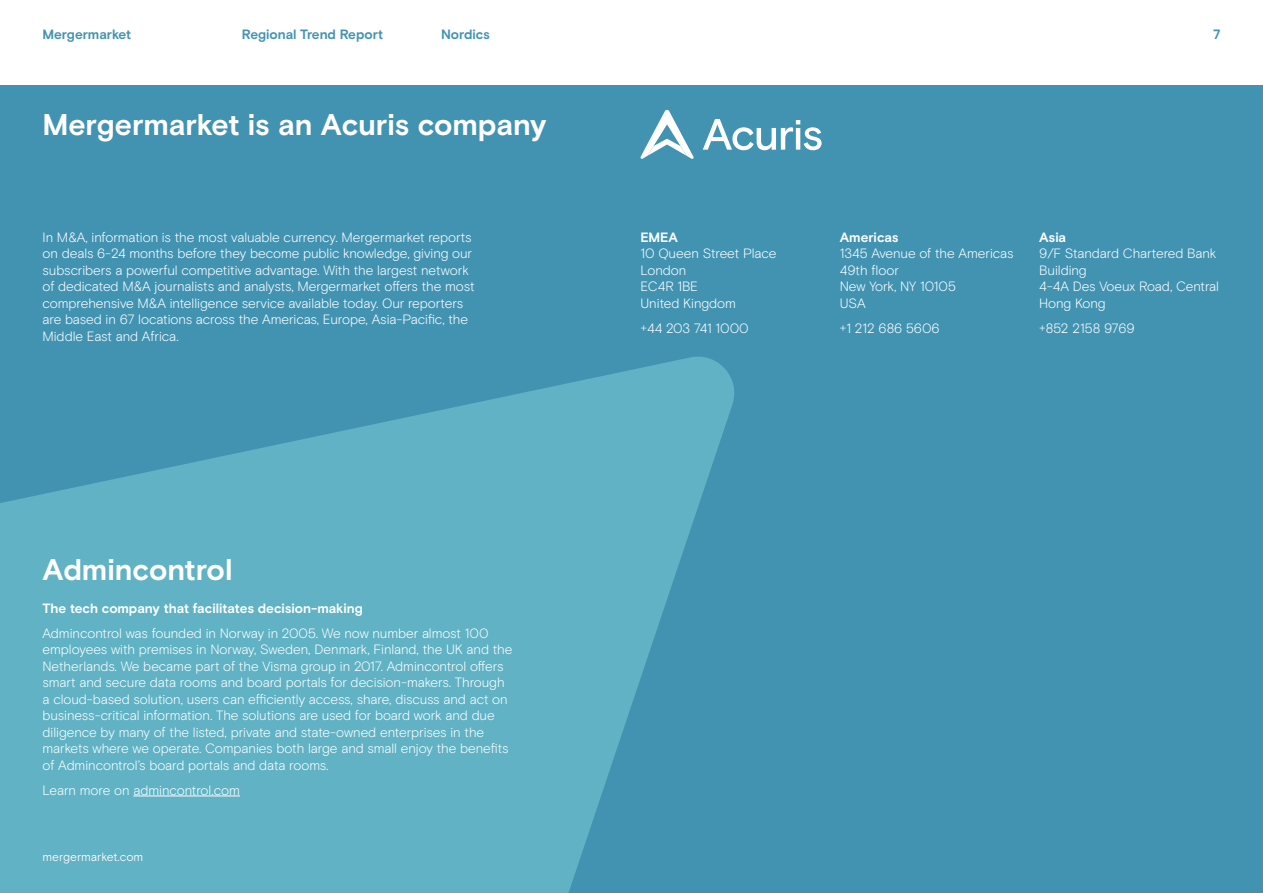
<style>
.page{position:relative;width:1263px;height:893px;background:#fff}
.page>*{position:absolute;margin:0;border:0;box-sizing:border-box;transform-origin:0 0}
.t1{font:700 30px "Basis Grotesque";letter-spacing:-.01em;color:#fff}
.t2{font:300 13.5px/16.5px "Basis Grotesque";letter-spacing:-.005em;color:#fff}
.t3{font:700 13.5px "Basis Grotesque";letter-spacing:-.005em;color:#fff}
.t4{font:700 13.5px "Basis Grotesque";color:#4293b2}
.t5{font:12px "Basis Grotesque";letter-spacing:-.01em;color:#fff}
</style>
<div class="page">
<div style="left:0;top:85px;width:1263px;height:808px;background:#4293b2"></div>
<svg style="left:0;top:356px;width:734px;height:537px;fill:#60b2c4"></svg>
<svg style="left:640px;top:109px;width:54px;height:50px"></svg>
<svg style="left:703px;top:119px;width:118px;height:31px"></svg>
<hr style="left:133px;top:796px;width:107px;height:1px;background:#fff">
<p class="t4" style="left:43px;top:27px;width:90px">Mergermarket</p>
<p class="t4" style="left:242px;top:27px;width:143px">Regional Trend Report</p>
<p class="t4" style="left:441px;top:27px;width:50px">Nordics</p>
<p class="t4" style="left:1213px;top:27px;width:9px">7</p>
<h1 class="t1" style="left:43px;top:107px;width:506px">Mergermarket is an Acuris company</h1>
<p class="t2" style="left:43px;top:229px;width:434px">In M&amp;A, information is the most valuable currency. Mergermarket reports on deals 6-24 months before they become public knowledge, giving our subscribers a powerful competitive advantage. With the largest network of dedicated M&amp;A journalists and analysts, Mergermarket offers the most comprehensive M&amp;A intelligence service available today. Our reporters are based in 67 locations across the Americas, Europe, Asia-Pacific, the Middle East and Africa.</p>
<p class="t3" style="left:640px;top:229px;width:39px">EMEA</p>
<p class="t2" style="left:640px;top:245px;width:137px">10 Queen Street Place<br>London<br>EC4R 1BE<br>United Kingdom</p>
<p class="t2" style="left:640px;top:319px;width:110px">+44 203 741 1000</p>
<p class="t3" style="left:840px;top:229px;width:60px">Americas</p>
<p class="t2" style="left:840px;top:245px;width:175px">1345 Avenue of the Americas<br>49th floor<br>New York, NY 10105<br>USA</p>
<p class="t2" style="left:840px;top:319px;width:101px">+1 212 686 5606</p>
<p class="t3" style="left:1039px;top:229px;width:29px">Asia</p>
<p class="t2" style="left:1039px;top:245px;width:181px">9/F Standard Chartered Bank<br>Building<br>4-4A Des Voeux Road, Central<br>Hong Kong</p>
<p class="t2" style="left:1039px;top:319px;width:97px">+852 2158 9769</p>
<h1 class="t1" style="left:43px;top:552px;width:192px">Admincontrol</h1>
<p class="t3" style="left:43px;top:600px;width:322px">The tech company that facilitates decision-making</p>
<p class="t2" style="left:43px;top:625px;width:471px">Admincontrol was founded in Norway in 2005. We now number almost 100 employees with premises in Norway, Sweden, Denmark, Finland, the UK and the Netherlands. We became part of the Visma group in 2017. Admincontrol offers smart and secure data rooms and board portals for decision-makers. Through a cloud-based solution, users can efficiently access, share, discuss and act on business-critical information. The solutions are used for board work and due diligence by many of the listed, private and state-owned enterprises in the markets where we operate. Companies both large and small enjoy the benefits of Admincontrol’s board portals and data rooms.</p>
<p class="t2" style="left:43px;top:781px;width:199px">Learn more on admincontrol.com</p>
<p class="t5" style="left:43px;top:849px;width:102px">mergermarket.com</p>
</div>
